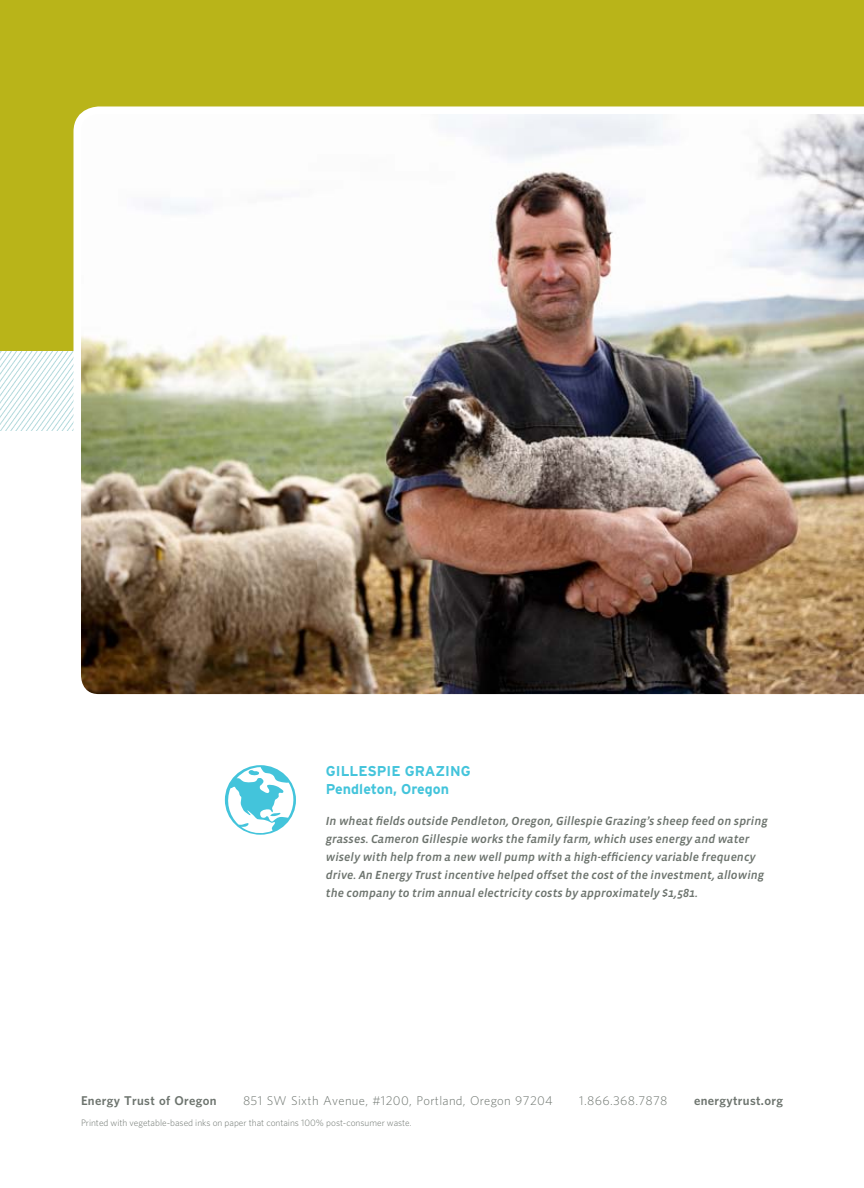
<style>
.page{position:relative;width:864px;height:1188px;background:#fff}
.page>*{position:absolute;margin:0;border:0;box-sizing:border-box;transform-origin:0 0}
.t1{font:700 14.25px/18px "Interstate";color:#43c4db}
.t2{font:300 12.75px "Whitney";letter-spacing:.025em;color:#6d746e}
.t3{font:600 12.75px "Whitney";letter-spacing:.025em;color:#6d746e}
.t4{font:italic 12px/18px "Vista Sans Med";color:#6d746e}
.t5{font:300 9.3px "Whitney";color:#6d746e}
</style>
<div class="page">
<img style="left:0;top:351px;width:74px;height:79px">
<div style="left:0;top:0;width:864px;height:351px;background:#b9b419"></div>
<img style="left:74px;top:106px;width:790px;height:589px">
<svg style="left:225px;top:765px;width:71px;height:70px"></svg>
<p class="t1" style="left:326px;top:762px;width:146px">GILLESPIE GRAZING<br>Pendleton, Oregon</p>
<p class="t4" style="left:326px;top:813px;width:443px">In wheat fields outside Pendleton, Oregon, Gillespie Grazing’s sheep feed on spring grasses. Cameron Gillespie works the family farm, which uses energy and water wisely with help from a new well pump with a high-efficiency variable frequency drive. An Energy Trust incentive helped offset the cost of the investment, allowing the company to trim annual electricity costs by approximately $1,581.</p>
<p class="t3" style="left:81px;top:1093px;width:137px">Energy Trust of Oregon</p>
<p class="t2" style="left:243px;top:1093px;width:311px">851 SW Sixth Avenue, #1200, Portland, Oregon 97204</p>
<p class="t2" style="left:579px;top:1093px;width:90px">1.866.368.7878</p>
<p class="t3" style="left:694px;top:1093px;width:90px">energytrust.org</p>
<p class="t5" style="left:81px;top:1118px;width:332px">Printed with vegetable-based inks on paper that contains 100% post-consumer waste.</p>
</div>
